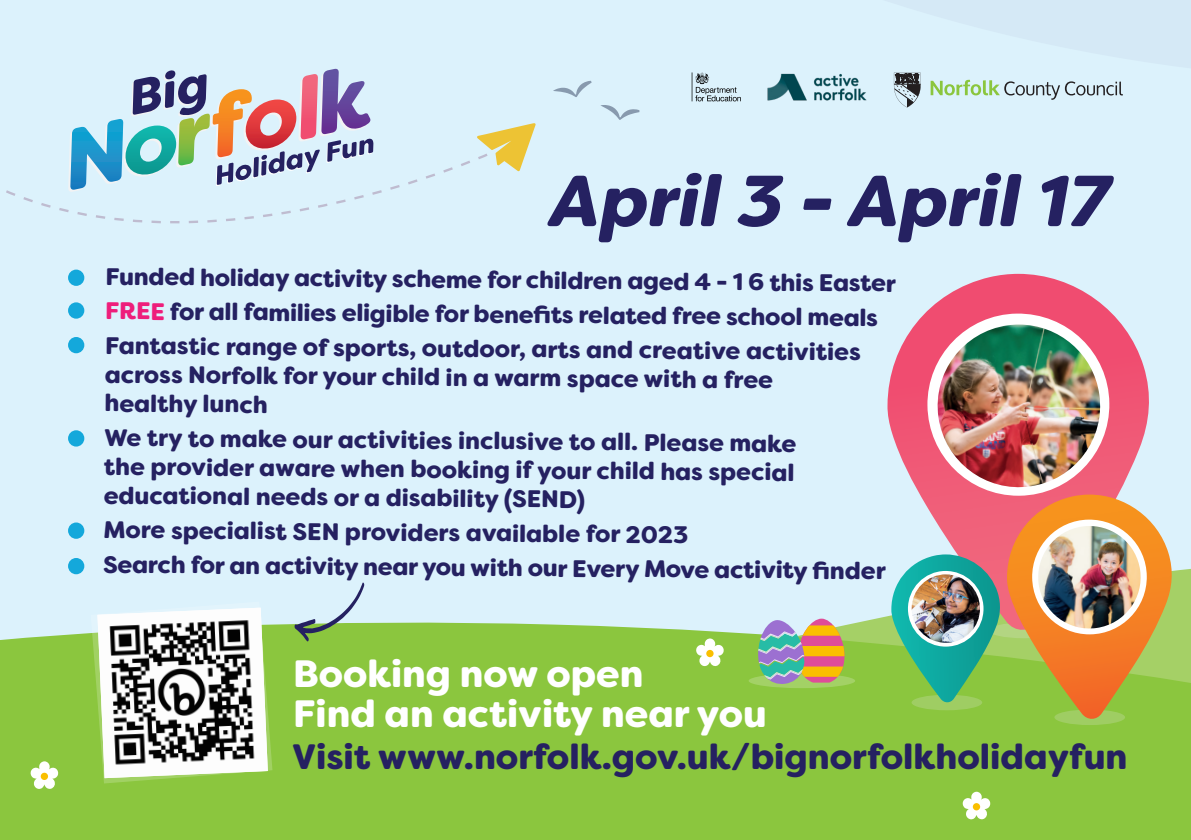
<style>
.page{position:relative;width:1191px;height:840px;background:#fff}
.page>*{position:absolute;margin:0;border:0;box-sizing:border-box;transform-origin:0 0}
.t1{font:italic 900 72px "Filson Soft";color:#252161}
.t2{font:900 38px "Filson Soft";color:#fff}
.t3{font:900 35.2px "Filson Soft";color:#252161}
.t4{font:900 24px/27.4px "Filson Soft";letter-spacing:-.015em;color:#252161}
.s1{color:#ee1e7b}
</style>
<div class="page">
<div style="left:0;top:0;width:1191px;height:839px;background:#dcf2fc"></div>
<svg style="left:0;top:599px;width:1191px;height:240px;background:#92c94e"></svg>
<div style="left:68px;top:337px;width:16px;height:16px;background:#14a8db;border-radius:50%"></div>
<div style="left:68px;top:430px;width:16px;height:16px;background:#14a8db;border-radius:50%"></div>
<div style="left:68px;top:557px;width:16px;height:17px;background:#14a8db;border-radius:50%"></div>
<div style="left:68px;top:522px;width:16px;height:16px;background:#14a8db;border-radius:50%"></div>
<svg style="left:930px;top:80px;width:193px;height:20px"></svg>
<svg style="left:894px;top:73px;width:26px;height:34px"></svg>
<svg style="left:553px;top:81px;width:38px;height:16px"></svg>
<svg style="left:600px;top:105px;width:39px;height:15px"></svg>
<img style="left:767px;top:73px;width:100px;height:28px">
<svg style="left:294px;top:582px;width:70px;height:59px"></svg>
<svg style="left:887px;top:274px;width:230px;height:358px"></svg>
<div style="left:1054px;top:709px;width:71px;height:15px;background:#9fcd63;border-radius:50%"></div>
<svg style="left:91px;top:601px;width:181px;height:182px"></svg>
<img style="left:97px;top:607px;width:171px;height:170px">
<svg style="left:6px;top:141px;width:464px;height:178px"></svg>
<svg style="left:477px;top:123px;width:58px;height:48px"></svg>
<svg style="left:68px;top:69px;width:305px;height:123px"></svg>
<img style="left:891px;top:319px;width:282px;height:401px">
<img style="left:911px;top:574px;width:69px;height:68px;border-radius:34px">
<svg style="left:748px;top:673px;width:107px;height:14px"></svg>
<svg style="left:758px;top:618px;width:86px;height:66px;background:#b4a28f"></svg>
<svg style="left:696px;top:638px;width:28px;height:28px"></svg>
<svg style="left:706px;top:649px;width:7px;height:7px"></svg>
<svg style="left:962px;top:791px;width:28px;height:28px"></svg>
<svg style="left:972px;top:802px;width:8px;height:8px"></svg>
<svg style="left:30px;top:760px;width:29px;height:29px"></svg>
<div style="left:41px;top:772px;width:7px;height:7px;background:#fabf00;border-radius:50%"></div>
<svg style="left:691px;top:72px;width:50px;height:29px"></svg>
<p class="t1" style="left:550px;top:154px;width:562px">April 3 - April 17</p>
<p class="t4" style="left:106px;top:266px;width:792px">Funded holiday activity scheme for children aged 4 - 1 6 this Easter</p>
<p class="t4" style="left:105px;top:300px;width:774px"><span class="s1">FREE</span> for all families eligible for benefits related free school meals</p>
<p class="t4" style="left:104px;top:335px;width:758px">Fantastic range of sports, outdoor, arts and creative activities across Norfolk for your child in a warm space with a free healthy lunch</p>
<p class="t4" style="left:104px;top:426px;width:694px;line-height:28.4px;text-align:justify">We try to make our activities inclusive to all. Please make the provider aware when booking if your child has special educational needs or a disability (SEND)</p>
<p class="t4" style="left:103px;top:518px;width:586px">More specialist SEN providers available for 2023</p>
<p class="t4" style="left:103px;top:553px;width:784px">Search for an activity near you with our Every Move activity finder</p>
<p class="t2" style="left:293px;top:648px;width:352px">Booking now open</p>
<p class="t2" style="left:293px;top:689px;width:475px">Find an activity near you</p>
<p class="t3" style="left:292px;top:734px;width:837px">Visit www.norfolk.gov.uk/bignorfolkholidayfun</p>
</div>
